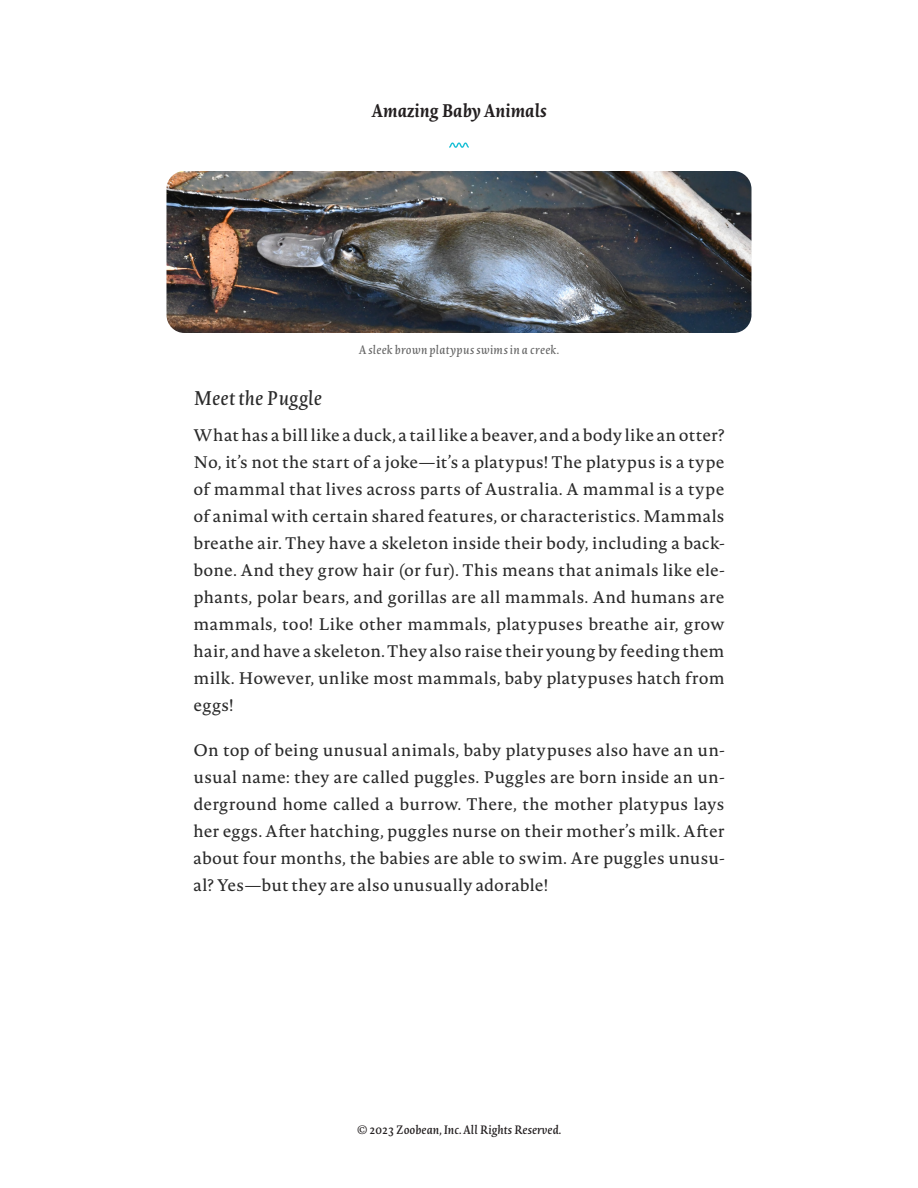
<style>
.page{position:relative;width:918px;height:1188px;background:#fff}
.page>*{position:absolute;margin:0;border:0;box-sizing:border-box;transform-origin:0 0}
.Section_Title{font:italic 19.5px "Novel Pro";color:#2a2a2a}
.t1{font:italic 700 18px "Novel Pro";color:#231f20}
.Main_Body{font:16.5px/27px "Novel Pro";letter-spacing:.015em;color:#2a2a2a;text-align:justify}
.t2{font:italic 500 12px "Novel Pro";color:#231f20}
.t3{font:italic 12px "Novel Pro";letter-spacing:.02em;color:#656565}
</style>
<div class="page">
<svg style="left:449px;top:142px;width:20px;height:6px"></svg>
<img style="left:166px;top:171px;width:586px;height:162px">
<p class="t1" style="left:371px;top:97px;width:177px">Amazing Baby Animals</p>
<p class="t3" style="left:359px;top:340px;width:202px">A sleek brown platypus swims in a creek.</p>
<h4 class="Section_Title" style="left:194px;top:384px;width:130px">Meet the Puggle</h4>
<p class="Main_Body" style="left:194px;top:421px;width:533px">What has a bill like a duck, a tail like a beaver, and a body like an otter?<br>No, it’s not the start of a joke—it’s a platypus! The platypus is a type of mammal that lives across parts of Australia. A mammal is a type of animal with certain shared features, or characteristics. Mammals breathe air. They have a skeleton inside their body, including a back&shy;bone. And they grow hair (or fur). This means that animals like ele&shy;phants, polar bears, and gorillas are all mammals. And humans are mammals, too! Like other mammals, platypuses breathe air, grow hair, and have a skeleton. They also raise their young by feeding them milk. However, unlike most mammals, baby platypuses hatch from eggs!</p>
<p class="Main_Body" style="left:194px;top:736px;width:532px">On top of being unusual animals, baby platypuses also have an un&shy;usual name: they are called puggles. Puggles are born inside an un&shy;derground home called a burrow. There, the mother platypus lays her eggs. After hatching, puggles nurse on their mother’s milk. After about four months, the babies are able to swim. Are puggles unusu&shy;al? Yes—but they are also unusually adorable!</p>
<p class="t2" style="left:357px;top:1121px;width:206px">© 2023 Zoobean, Inc. All Rights Reserved.</p>
</div>
